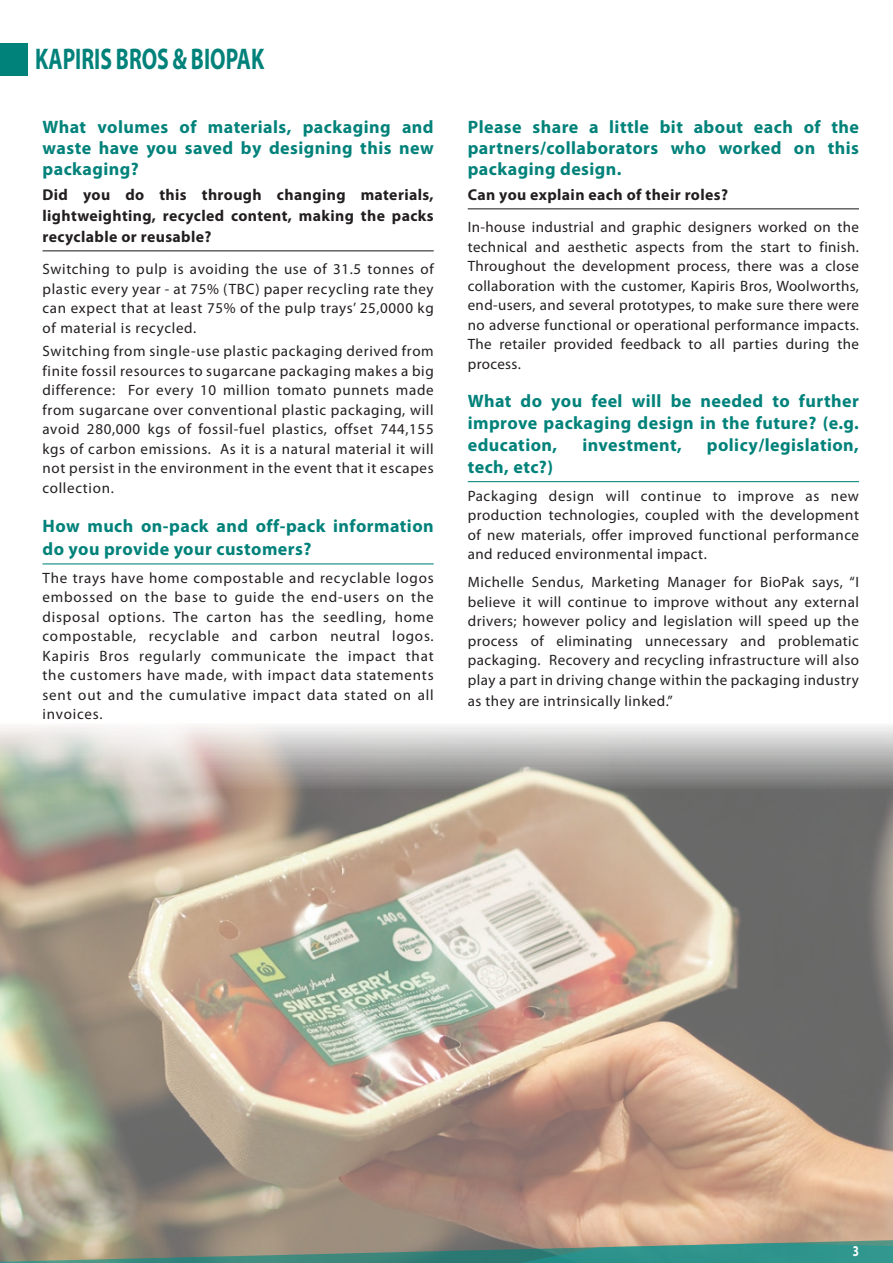
<style>
.page{position:relative;width:893px;height:1263px;background:#fff}
.page>*{position:absolute;margin:0;border:0;box-sizing:border-box;transform-origin:0 0}
.t1{font:700 30px "Myriad Pro";color:#00827a;scale:.72 1}
.t2{font:700 18px/21px "Myriad Pro";letter-spacing:.025em;color:#00827a;text-align:justify}
.t3{font:700 15.75px/21px "Myriad Pro";letter-spacing:.025em;color:#231f20;text-align:justify}
.t4{font:15px/19.5px "Myriad Pro";letter-spacing:.03em;color:#231f20;text-align:justify}
.t5{font:700 15px "Myriad Pro";color:#fff;scale:.74 1}
</style>
<div class="page">
<img style="left:0;top:726px;width:893px;height:514px">
<hr style="left:43px;top:250px;width:391px;height:1px;background:#231f20">
<hr style="left:43px;top:563px;width:391px;height:1px;background:#00827a">
<hr style="left:468px;top:208px;width:391px;height:1px;background:#231f20">
<hr style="left:468px;top:481px;width:391px;height:1px;background:#00827a">
<svg style="left:0;top:1240px;width:893px;height:23px;background:#668d80"></svg>
<div style="left:0;top:43px;width:27px;height:33px;background:#00827a"></div>
<h1 class="t1" style="left:35px;top:42px;width:320px">KAPIRIS BROS &amp; BIOPAK</h1>
<p class="t2" style="left:43px;top:116px;width:393px">What volumes of materials, packaging and waste have you saved by designing this new packaging?</p>
<p class="t3" style="left:43px;top:184px;width:393px">Did you do this through changing materials, lightweighting, recycled content, making the packs recyclable or reusable?</p>
<p class="t4" style="left:43px;top:260px;width:393px">Switching to pulp is avoiding the use of 31.5 tonnes of plastic every year - at 75% (TBC) paper recycling rate they can expect that at least 75% of the pulp trays’ 25,0000 kg of material is recycled.</p>
<p class="t4" style="left:43px;top:342px;width:393px">Switching from single-use plastic packaging derived from finite fossil resources to sugarcane packaging makes a big difference: For every 10 million tomato punnets made from sugarcane over conventional plastic packaging, will avoid 280,000 kgs of fossil-fuel plastics, offset 744,155 kgs of carbon emissions. As it is a natural material it will not persist in the environment in the event that it escapes collection.</p>
<p class="t2" style="left:43px;top:515px;width:393px;line-height:22.5px">How much on-pack and off-pack information do you provide your customers?</p>
<p class="t4" style="left:43px;top:568px;width:393px">The trays have home compostable and recyclable logos embossed on the base to guide the end-users on the disposal options. The carton has the seedling, home compostable, recyclable and carbon neutral logos.<br>Kapiris Bros regularly communicate the impact that the customers have made, with impact data statements sent out and the cumulative impact data stated on all invoices.</p>
<p class="t2" style="left:468px;top:116px;width:393px">Please share a little bit about each of the partners/collaborators who worked on this packaging design.</p>
<p class="t3" style="left:468px;top:184px;width:262px">Can you explain each of their roles?</p>
<p class="t4" style="left:468px;top:218px;width:393px">In-house industrial and graphic designers worked on the technical and aesthetic aspects from the start to finish.<br>Throughout the development process, there was a close collaboration with the customer, Kapiris Bros, Woolworths, end-users, and several prototypes, to make sure there were no adverse functional or operational performance impacts.<br>The retailer provided feedback to all parties during the process.</p>
<p class="t2" style="left:468px;top:391px;width:393px;line-height:21.8px">What do you feel will be needed to further improve packaging design in the future? (e.g. education,</p>
<p class="t2" style="left:582px;top:434px;width:101px">investment,</p>
<p class="t2" style="left:707px;top:434px;width:154px">policy/legislation,</p>
<p class="t2" style="left:468px;top:456px;width:87px">tech, etc?)</p>
<p class="t4" style="left:468px;top:486px;width:393px">Packaging design will continue to improve as new production technologies, coupled with the development of new materials, offer improved functional performance and reduced environmental impact.</p>
<p class="t4" style="left:468px;top:573px;width:393px">Michelle Sendus, Marketing Manager for BioPak says, “I believe it will continue to improve without any external drivers; however policy and legislation will speed up the process of eliminating unnecessary and problematic packaging. Recovery and recycling infrastructure will also play a part in driving change within the packaging industry</p>
<p class="t4" style="left:468px;top:692px;width:207px">as they are intrinsically linked.”</p>
<p class="t5" style="left:853px;top:1242px;width:10px">3</p>
</div>
